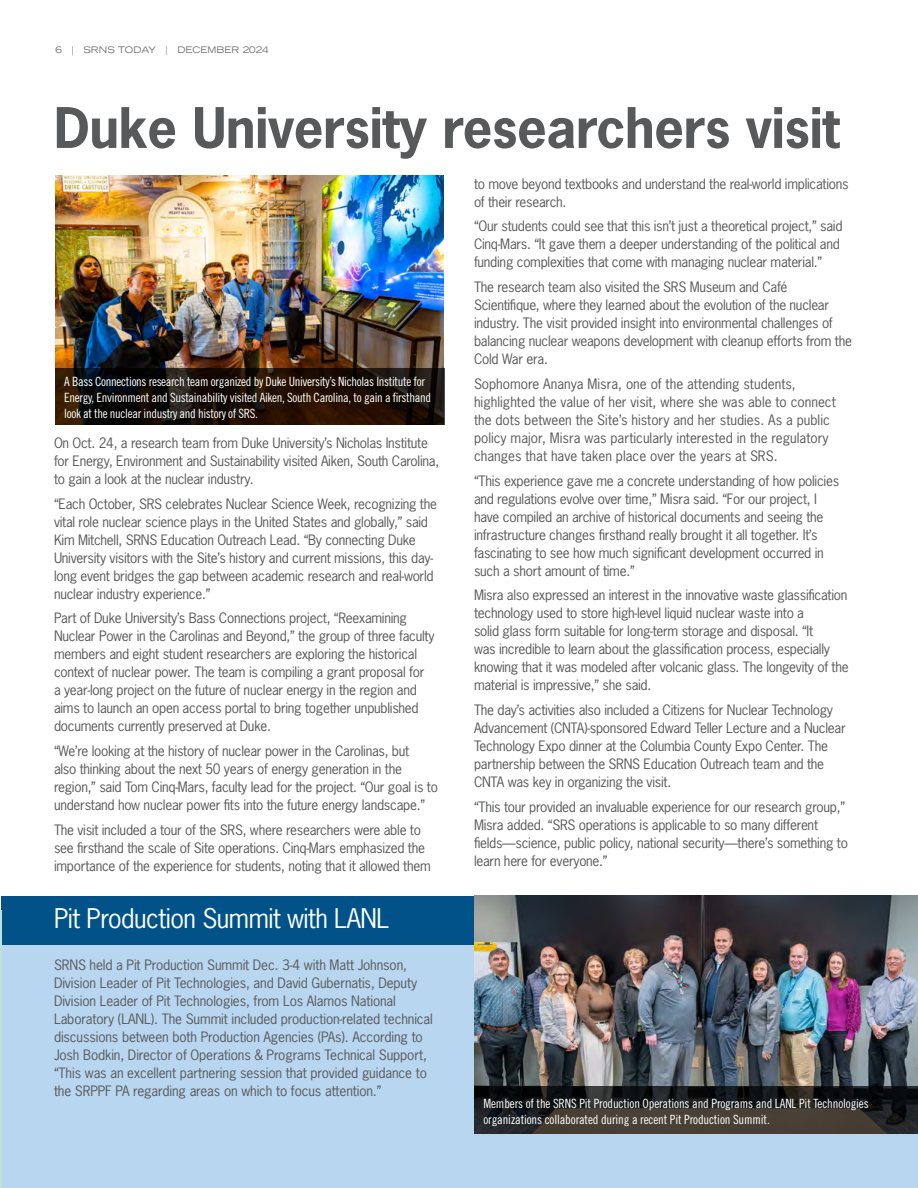
<style>
.page{position:relative;width:918px;height:1188px;background:#fff}
.page>*{position:absolute;margin:0;border:0;box-sizing:border-box;transform-origin:0 0}
.t1{font:700 52.5px "News Gothic Std";letter-spacing:-.01em;color:#58595b}
.t2{font:25.5px "News Gothic Std";letter-spacing:-.02em;color:#fff}
.t3{font:13.5px/18px "News Gothic Std";letter-spacing:-.02em;color:#58595b}
.t4{font:13.5px/18px "News Gothic Std";color:#58595b}
.t5{font:12.75px/15.8px "Trade Gothic LT Std Cn 18";letter-spacing:-.025em;color:#fff}
.t6{font:expanded 9px "Trade Gothic LT Std";color:#6d6e71}
</style>
<div class="page">
<img style="left:56px;top:176px;width:388px;height:249px">
<svg style="left:56px;top:368px;width:389px;height:56px;background:#1b0f07"></svg>
<div style="left:2px;top:910px;width:916px;height:278px;background:#b9d6f0"></div>
<div style="left:2px;top:896px;width:916px;height:48px;background:#005288"></div>
<img style="left:474px;top:896px;width:444px;height:190px">
<hr style="left:0;top:911px;width:2px;height:277px;background:#bde3d9">
<svg style="left:474px;top:1086px;width:444px;height:47px;background:#292724"></svg>
<p class="t6" style="left:56px;top:43px;width:215px">6 | SRNS TODAY | DECEMBER 2024</p>
<h1 class="t1" style="left:54px;top:93px;width:787px">Duke University researchers visit</h1>
<p class="t5" style="left:64px;top:374px;width:368px">A Bass Connections research team organized by Duke University’s Nicholas Institute for<br>Energy, Environment and Sustainability visited Aiken, South Carolina, to gain a firsthand look at the nuclear industry and history of SRS.</p>
<p class="t3" style="left:54px;top:434px;width:387px">On Oct. 24, a research team from Duke University’s Nicholas Institute for Energy, Environment and Sustainability visited Aiken, South Carolina, to gain a look at the nuclear industry.</p>
<p class="t3" style="left:54px;top:494px;width:385px">“Each October, SRS celebrates Nuclear Science Week, recognizing the vital role nuclear science plays in the United States and globally,” said Kim Mitchell, SRNS Education Outreach Lead. “By connecting Duke University visitors with the Site’s history and current missions, this day&shy;long event bridges the gap between academic research and real-world nuclear industry experience.”</p>
<p class="t3" style="left:54px;top:609px;width:382px">Part of Duke University’s Bass Connections project, “Reexamining Nuclear Power in the Carolinas and Beyond,” the group of three faculty members and eight student researchers are exploring the historical context of nuclear power. The team is compiling a grant proposal for<br>a year-long project on the future of nuclear energy in the region and aims to launch an open access portal to bring together unpublished documents currently preserved at Duke.</p>
<p class="t3" style="left:54px;top:742px;width:385px">“We’re looking at the history of nuclear power in the Carolinas, but<br>also thinking about the next 50 years of energy generation in the region,” said Tom Cinq-Mars, faculty lead for the project. “Our goal is to understand how nuclear power fits into the future energy landscape.”</p>
<p class="t3" style="left:54px;top:821px;width:378px">The visit included a tour of the SRS, where researchers were able to see firsthand the scale of Site operations. Cinq-Mars emphasized the importance of the experience for students, noting that it allowed them</p>
<h2 class="t2" style="left:54px;top:902px;width:337px">Pit Production Summit with LANL</h2>
<p class="t3" style="left:54px;top:955px;width:380px">SRNS held a Pit Production Summit Dec. 3-4 with Matt Johnson, Division Leader of Pit Technologies, and David Gubernatis, Deputy Division Leader of Pit Technologies, from Los Alamos National Laboratory (LANL). The Summit included production-related technical discussions between both Production Agencies (PAs). According to Josh Bodkin, Director of Operations &amp; Programs Technical Support, “This was an excellent partnering session that provided guidance to the SRPPF PA regarding areas on which to focus attention.”</p>
<p class="t3" style="left:474px;top:175px;width:376px">to move beyond textbooks and understand the real-world implications of their research.</p>
<p class="t3" style="left:474px;top:217px;width:370px">“Our students could see that this isn’t just a theoretical project,” said<br>Cinq-Mars. “It gave them a deeper understanding of the political and funding complexities that come with managing nuclear material.”</p>
<p class="t3" style="left:474px;top:278px;width:380px">The research team also visited the SRS Museum and Café Scientifique, where they learned about the evolution of the nuclear industry. The visit provided insight into environmental challenges of balancing nuclear weapons development with cleanup efforts from the Cold War era.</p>
<p class="t4" style="left:474px;top:375px;width:363px">Sophomore Ananya Misra, one of the attending students, highlighted the value of her visit, where she was able to connect the dots between the Site’s history and her studies. As a public policy major, Misra was particularly interested in the regulatory changes that have taken place over the years at SRS.</p>
<p class="t3" style="left:474px;top:471px;width:367px">“This experience gave me a concrete understanding of how policies and regulations evolve over time,” Misra said. “For our project, I have compiled an archive of historical documents and seeing the infrastructure changes firsthand really brought it all together. It’s fascinating to see how much significant development occurred in such a short amount of time.”</p>
<p class="t3" style="left:474px;top:586px;width:376px">Misra also expressed an interest in the innovative waste glassification technology used to store high-level liquid nuclear waste into a<br>solid glass form suitable for long-term storage and disposal. “It<br>was incredible to learn about the glassification process, especially knowing that it was modeled after volcanic glass. The longevity of the material is impressive,” she said.</p>
<p class="t3" style="left:474px;top:701px;width:373px">The day’s activities also included a Citizens for Nuclear Technology Advancement (CNTA)-sponsored Edward Teller Lecture and a Nuclear Technology Expo dinner at the Columbia County Expo Center. The partnership between the SRNS Education Outreach team and the CNTA was key in organizing the visit.</p>
<p class="t3" style="left:474px;top:798px;width:375px">“This tour provided an invaluable experience for our research group,” Misra added. “SRS operations is applicable to so many different fields—science, public policy, national security—there’s something to learn here for everyone.”</p>
<p class="t5" style="left:483px;top:1095px;width:387px">Members of the SRNS Pit Production Operations and Programs and LANL Pit Technologies organizations collaborated during a recent Pit Production Summit.</p>
</div>
